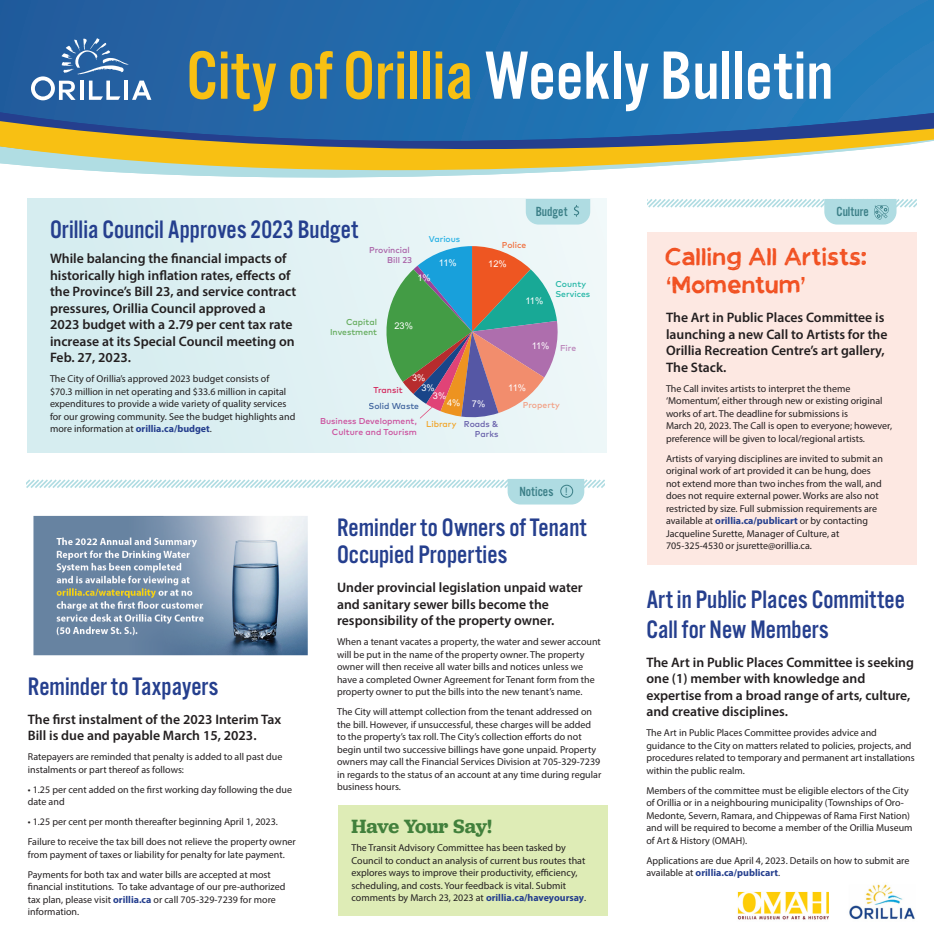
<style>
.page{position:relative;width:934px;height:945px;background:#fff}
.page>*{position:absolute;margin:0;border:0;box-sizing:border-box;transform-origin:0 0}
.t1{font:70.75px "Alternate Got No 3 D";color:#fff}
.t2{font:26.25px/27.5px "Alternate Got No 3 D";color:#253f8e}
.t3{font:22.5px/28.8px "CF Bandof Brothers PERSONAL";letter-spacing:.01em;color:#f15122}
.t4{font:600 20px "Jubilat";letter-spacing:-.01em;color:#42803c}
.t5{font:600 13.75px/16.5px "Myriad Pro";color:#231f20}
.t6{font:13.75px "Alternate Got No 3 D";color:#3b7f87}
.t7{font:10px/12.5px "Myriad Pro";color:#231f20}
.t8{font:9.25px "Arial";letter-spacing:-.075em;color:#fff}
.t9{font:500 8.5px/10.2px "Mark Pro";color:#cb509d;text-align:right}
.t10{font:500 8.5px/10.2px "Mark Pro";color:#65ac5d;text-align:right}
.t11{font:500 8.5px/10.2px "Mark Pro";color:#aa63a8;text-align:right}
.t12{font:500 8.5px/10.2px "Mark Pro";color:#26b7a7}
.t13{font:500 8.5px/10.2px "Mark Pro";color:#6861ab;text-align:right}
.t14{font:500 8.5px "Mark Pro";color:#40649e}
.t15{font:500 8.5px "Mark Pro";letter-spacing:.005em;color:#f2a085}
.t16{font:500 8.5px "Mark Pro";color:#27b1e5}
.t17{font:500 8.5px "Mark Pro";color:#f1a529}
.t18{font:500 8.5px "Mark Pro";color:#d4275c}
.t19{font:500 8.5px "Mark Pro";color:#f17140}
.t20{font:500 8.5px "Mark Pro";color:#bb83b9}
.s1{color:#f8c013}
.s2{font-weight:700;color:#253f8e}
.s3{font-family:"Alternate Got No 3 D";font-size:30px}
.s4{font-family:"Myriad Pro";font-size:11px}
</style>
<div class="page">
<svg style="left:0;top:0;width:934px;height:51px;background:#226dad"></svg>
<svg style="left:31px;top:38px;width:120px;height:13px;background:#3067a4"></svg>
<svg style="left:0;top:51px;width:934px;height:13px;background:#256faf"></svg>
<svg style="left:0;top:64px;width:934px;height:135px"></svg>
<div style="left:27px;top:199px;width:580px;height:254px;background:linear-gradient(to right,#d3ecef,#eff8f9)"></div>
<div style="left:647px;top:232px;width:269px;height:333px;background:#fde8e2"></div>
<div style="left:917px;top:192px;width:17px;height:25px;background:#fff"></div>
<svg style="left:377px;top:246px;width:182px;height:173px;background:#9aa096"></svg>
<img style="left:737px;top:884px;width:178px;height:36px">
<div style="left:607px;top:190px;width:39px;height:28px;background:#fff"></div>
<svg style="left:26px;top:479px;width:579px;height:26px"></svg>
<div style="left:560px;top:485px;width:13px;height:13px;border:1px solid #3b7f87;border-radius:50%"></div>
<svg style="left:526px;top:199px;width:64px;height:26px;background:#b1dce2"></svg>
<svg style="left:646px;top:197px;width:271px;height:28px"></svg>
<div style="left:338px;top:806px;width:269px;height:110px;background:#deecb6"></div>
<img style="left:33px;top:515px;width:275px;height:141px">
<p class="t1" style="left:186px;top:38px;width:649px"><span class="s1">City of Orillia</span> Weekly Bulletin</p>
<h3 class="t6" style="left:536px;top:205px;width:33px">Budget</h3>
<h3 class="t6" style="left:836px;top:204px;width:34px">Culture</h3>
<p class="t2" style="left:50px;top:216px;width:310px">Orillia Council Approves 2023 Budget</p>
<p class="t5" style="left:50px;top:250px;width:248px">While balancing the financial impacts of historically high inflation rates, effects of the Province’s Bill 23, and service contract pressures, Orillia Council approved a 2023 budget with a 2.79 per cent tax rate increase at its Special Council meeting on Feb. 27, 2023.</p>
<p class="t7" style="left:50px;top:372px;width:247px">The City of Orillia’s approved 2023 budget consists of<br>$70.3 million in net operating and $33.6 million in capital expenditures to provide a wide variety of quality services for our growing community. See the budget highlights and more information at <span class="s2">orillia.ca/budget</span>.</p>
<p class="t16" style="left:429px;top:233px;width:33px">Various</p>
<p class="t19" style="left:502px;top:239px;width:26px">Police</p>
<p class="t11" style="left:369px;top:244px;width:44px">Provincial<br>Bill 23</p>
<p class="t3" style="left:666px;top:243px;width:202px">Calling All Artists: <span class="s3">‘</span>Momentum<span class="s3">’</span></p>
<p class="t5" style="left:666px;top:309px;width:223px">The Art in Public Places Committee is launching a new Call to Artists for the<br>Orillia Recreation Centre’s art gallery,<br>The Stack.</p>
<p class="t7" style="left:666px;top:382px;width:218px">The Call invites artists to interpret the theme ‘Momentum’, either through new or existing original works of art. The deadline for submissions is</p>
<p class="t7" style="left:666px;top:420px;width:227px">March 20, 2023. The Call is open to everyone; however, preference will be given to local/regional artists.</p>
<p class="t7" style="left:666px;top:452px;width:218px">Artists of varying disciplines are invited to submit an original work of art provided it can be hung, does not extend more than two inches from the wall, and does not require external power. Works are also not restricted by size. Full submission requirements are available at <span class="s2">orillia.ca/publicart</span> or by contacting Jacqueline Surette, Manager of Culture, at</p>
<p class="t7" style="left:666px;top:540px;width:147px">705-325-4530 or jsurette@orillia.ca.</p>
<p class="t2" style="left:646px;top:586px;width:260px">Art in Public Places Committee</p>
<p class="t2" style="left:646px;top:616px;width:184px">Call for New Members</p>
<p class="t5" style="left:646px;top:653px;width:269px">The Art in Public Places Committee is seeking one (1) member with knowledge and expertise from a broad range of arts, culture, and creative disciplines.</p>
<p class="t7" style="left:646px;top:726px;width:270px">The Art in Public Places Committee provides advice and guidance to the City on matters related to policies, projects, and procedures related to temporary and permanent art installations within the public realm.</p>
<p class="t7" style="left:646px;top:784px;width:268px">Members of the committee must be eligible electors of the City of Orillia or in a neighbouring municipality (Townships of Oro-Medonte, Severn, Ramara, and Chippewas of Rama First Nation) and will be required to become a member of the Orillia Museum of Art &amp; History (OMAH).</p>
<p class="t7" style="left:646px;top:854px;width:264px">Applications are due April 4, 2023. Details on how to submit are available at <span class="s2">orillia.ca/publicart</span>.</p>
<p class="t8" style="left:439px;top:256px;width:19px">11%</p>
<p class="t8" style="left:488px;top:257px;width:20px">12%</p>
<p class="t8" style="left:417px;top:271px;width:15px">1%</p>
<p class="t12" style="left:555px;top:278px;width:36px">County<br>Services</p>
<p class="t8" style="left:525px;top:294px;width:19px">11%</p>
<p class="t8" style="left:532px;top:340px;width:19px">11%</p>
<p class="t10" style="left:330px;top:316px;width:49px">Capital<br>Investment</p>
<p class="t8" style="left:394px;top:319px;width:20px">23%</p>
<p class="t20" style="left:560px;top:341px;width:18px">Fire</p>
<p class="t8" style="left:412px;top:372px;width:15px">3%</p>
<p class="t8" style="left:508px;top:381px;width:19px">11%</p>
<p class="t8" style="left:421px;top:382px;width:15px">3%</p>
<p class="t18" style="left:373px;top:384px;width:31px">Transit</p>
<p class="t8" style="left:433px;top:389px;width:15px">3%</p>
<p class="t8" style="left:447px;top:397px;width:40px">4% 7%</p>
<p class="t15" style="left:523px;top:398px;width:38px">Property</p>
<p class="t14" style="left:368px;top:400px;width:52px">Solid Waste</p>
<p class="t9" style="left:320px;top:416px;width:98px">Business Development,<br>Culture and Tourism</p>
<p class="t13" style="left:464px;top:418px;width:36px">Roads &amp;<br>Parks</p>
<p class="t17" style="left:426px;top:418px;width:32px">Library</p>
<h3 class="t6" style="left:519px;top:484px;width:50px">Notices <span class="s4">!</span></h3>
<p class="t2" style="left:337px;top:514px;width:251px">Reminder to Owners of Tenant<br>Occupied Properties</p>
<p class="t5" style="left:337px;top:579px;width:247px">Under provincial legislation unpaid water and sanitary sewer bills become the responsibility of the property owner.</p>
<p class="t7" style="left:337px;top:635px;width:265px">When a tenant vacates a property, the water and sewer account will be put in the name of the property owner. The property owner will then receive all water bills and notices unless we have a completed Owner Agreement for Tenant form from the property owner to put the bills into the new tenant’s name.</p>
<p class="t7" style="left:337px;top:705px;width:256px">The City will attempt collection from the tenant addressed on the bill. However, if unsuccessful, these charges will be added</p>
<p class="t7" style="left:337px;top:730px;width:266px">to the property’s tax roll. The City’s collection efforts do not begin until two successive billings have gone unpaid. Property owners may call the Financial Services Division at 705-329-7239 in regards to the status of an account at any time during regular</p>
<p class="t7" style="left:337px;top:780px;width:65px">business hours.</p>
<p class="t4" style="left:351px;top:813px;width:142px">Have Your Say!</p>
<p class="t7" style="left:351px;top:842px;width:236px">The Transit Advisory Committee has been tasked by Council to conduct an analysis of current bus routes that explores ways to improve their productivity, efficiency, scheduling, and costs. Your feedback is vital. Submit comments by March 23, 2023 at <span class="s2">orillia.ca/haveyoursay</span>.</p>
<p class="t2" style="left:28px;top:673px;width:192px">Reminder to Taxpayers</p>
<p class="t5" style="left:28px;top:711px;width:255px">The first instalment of the 2023 Interim Tax<br>Bill is due and payable March 15, 2023.</p>
<p class="t7" style="left:28px;top:751px;width:256px">Ratepayers are reminded that penalty is added to all past due</p>
<p class="t7" style="left:28px;top:763px;width:158px">instalments or part thereof as follows:</p>
<p class="t7" style="left:28px;top:783px;width:266px">• 1.25 per cent added on the first working day following the due date and</p>
<p class="t7" style="left:28px;top:816px;width:252px">• 1.25 per cent per month thereafter beginning April 1, 2023.</p>
<p class="t7" style="left:28px;top:836px;width:269px">Failure to receive the tax bill does not relieve the property owner from payment of taxes or liability for penalty for late payment.</p>
<p class="t7" style="left:28px;top:868px;width:259px">Payments for both tax and water bills are accepted at most financial institutions. To take advantage of our pre-authorized tax plan, please visit <span class="s2">orillia.ca</span> or call 705-329-7239 for more information.</p>
</div>
